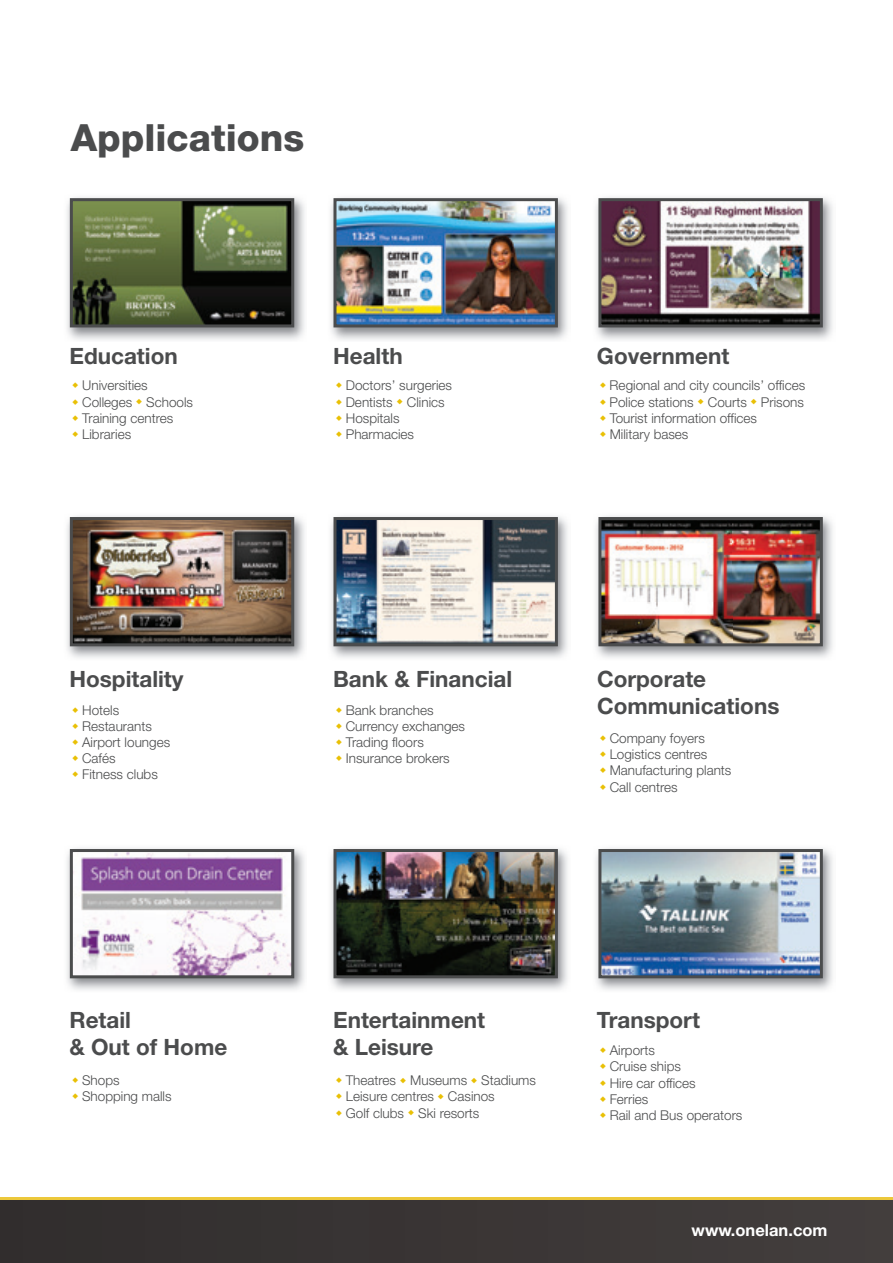
<style>
.page{position:relative;width:893px;height:1263px;background:#fff}
.page>*{position:absolute;margin:0;border:0;box-sizing:border-box;transform-origin:0 0}
.t1{font:800 37.5px "Helvetica Neue";color:#4b4c4d}
.t2{font:700 22.5px/27px "Helvetica Neue";color:#4b4c4d}
.t3{font:700 16.5px "Helvetica Neue";color:#fff}
.t4{font:300 13.5px/16.2px "Helvetica Neue";color:#4b4c4d}
</style>
<div class="page">
<div style="left:0;top:1197px;width:893px;height:66px;background:#3a3534"></div>
<hr style="left:0;top:1197px;width:893px;height:3px;background:#ecc83b">
<img style="left:331px;top:197px;width:237px;height:143px">
<img style="left:337px;top:202px;width:217px;height:121px">
<div style="left:333px;top:198px;width:225px;height:129px;border:3px solid #4b4c4d"></div>
<img style="left:67px;top:197px;width:238px;height:143px">
<img style="left:74px;top:202px;width:216px;height:121px">
<div style="left:70px;top:198px;width:224px;height:129px;border:3px solid #4b4c4d"></div>
<img style="left:596px;top:197px;width:237px;height:143px">
<img style="left:602px;top:202px;width:217px;height:121px">
<div style="left:598px;top:198px;width:225px;height:129px;border:3px solid #4b4c4d"></div>
<img style="left:596px;top:848px;width:237px;height:142px">
<img style="left:602px;top:853px;width:217px;height:121px">
<div style="left:598px;top:849px;width:225px;height:129px;border:3px solid #4b4c4d"></div>
<img style="left:331px;top:848px;width:237px;height:142px">
<img style="left:337px;top:853px;width:217px;height:121px">
<div style="left:333px;top:849px;width:225px;height:129px;border:3px solid #4b4c4d"></div>
<img style="left:67px;top:848px;width:238px;height:142px">
<img style="left:74px;top:853px;width:216px;height:121px">
<div style="left:70px;top:849px;width:224px;height:129px;border:3px solid #4b4c4d"></div>
<img style="left:67px;top:516px;width:238px;height:142px">
<img style="left:74px;top:521px;width:216px;height:121px">
<div style="left:70px;top:517px;width:224px;height:129px;border:3px solid #4b4c4d"></div>
<img style="left:331px;top:516px;width:237px;height:142px">
<img style="left:337px;top:521px;width:217px;height:121px">
<div style="left:333px;top:517px;width:225px;height:129px;border:3px solid #4b4c4d"></div>
<img style="left:596px;top:516px;width:237px;height:142px">
<img style="left:602px;top:521px;width:217px;height:121px">
<div style="left:598px;top:517px;width:225px;height:129px;border:3px solid #4b4c4d"></div>
<h1 class="t1" style="left:71px;top:115px;width:235px">Applications</h1>
<h2 class="t2" style="left:69px;top:342px;width:110px">Education</h2>
<h2 class="t2" style="left:333px;top:342px;width:71px">Health</h2>
<h2 class="t2" style="left:597px;top:342px;width:134px">Government</h2>
<p class="t4" style="left:82px;top:377px;width:112px">Universities<br>Colleges <sup>◆</sup> Schools<br>Training centres<br>Libraries</p>
<p class="t4" style="left:346px;top:377px;width:108px">Doctors’ surgeries<br>Dentists <sup>◆</sup> Clinics<br>Hospitals<br>Pharmacies</p>
<p class="t4" style="left:610px;top:377px;width:197px">Regional and city councils’ offices<br>Police stations <sup>◆</sup> Courts <sup>◆</sup> Prisons<br>Tourist information offices<br>Military bases</p>
<h2 class="t2" style="left:69px;top:665px;width:116px">Hospitality</h2>
<h2 class="t2" style="left:333px;top:665px;width:181px">Bank &amp; Financial</h2>
<h2 class="t2" style="left:597px;top:665px;width:184px">Corporate<br>Communications</h2>
<p class="t4" style="left:82px;top:701px;width:90px">Hotels<br>Restaurants<br>Airport lounges<br>Cafés<br>Fitness clubs</p>
<p class="t4" style="left:346px;top:701px;width:121px">Bank branches<br>Currency exchanges<br>Trading floors<br>Insurance brokers</p>
<p class="t4" style="left:610px;top:730px;width:123px">Company foyers<br>Logistics centres<br>Manufacturing plants<br>Call centres</p>
<h2 class="t2" style="left:69px;top:1006px;width:159px">Retail<br>&amp; Out of Home</h2>
<h2 class="t2" style="left:333px;top:1006px;width:154px">Entertainment</h2>
<h2 class="t2" style="left:597px;top:1006px;width:104px">Transport</h2>
<h2 class="t2" style="left:333px;top:1033px;width:102px">&amp; Leisure</h2>
<p class="t4" style="left:610px;top:1042px;width:134px">Airports<br>Cruise ships<br>Hire car offices<br>Ferries<br>Rail and Bus operators</p>
<p class="t4" style="left:82px;top:1072px;width:91px">Shops<br>Shopping malls</p>
<p class="t4" style="left:346px;top:1072px;width:192px">Theatres <sup>◆</sup> Museums <sup>◆</sup> Stadiums<br>Leisure centres <sup>◆</sup> Casinos<br>Golf clubs <sup>◆</sup> Ski resorts</p>
<p class="t3" style="left:692px;top:1220px;width:137px">www.onelan.com</p>
</div>
